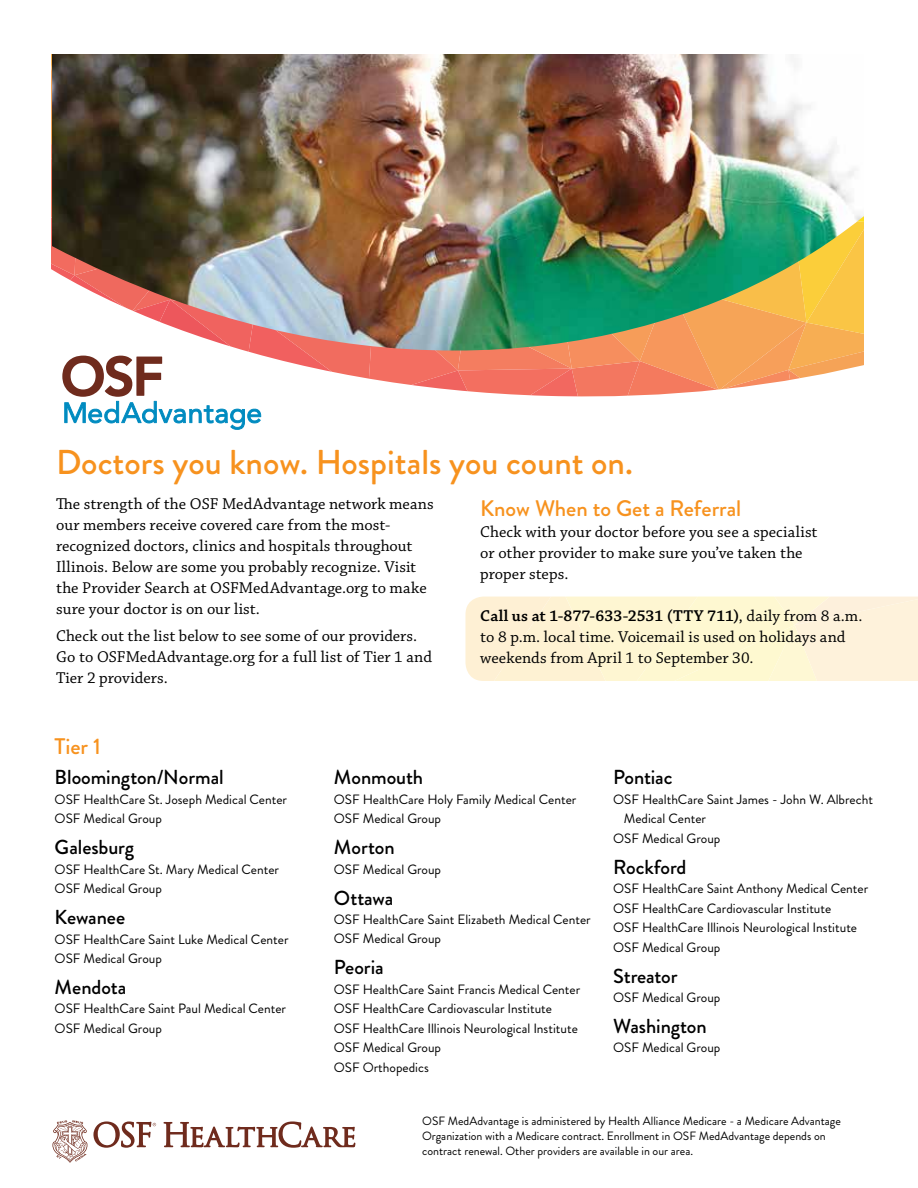
<style>
.page{position:relative;width:918px;height:1188px;background:#fff}
.page>*{position:absolute;margin:0;border:0;box-sizing:border-box;transform-origin:0 0}
.t1{font:500 34.5px "Brandon Grotesque";color:#f7921e}
.t2{font:500 22.5px "Brandon Grotesque";color:#f7921e}
.t3{font:500 20.25px "Brandon Grotesque";letter-spacing:-.005em;color:#000}
.t4{font:16.5px/21px "Chaparral Pro";letter-spacing:.005em;color:#000}
.t5{font:13.5px/19.5px "Brandon Grotesque";color:#000}
.t6{font:12px/15px "Brandon Grotesque";color:#000}
.s1{font-weight:600}
</style>
<div class="page">
<div style="left:465px;top:597px;width:453px;height:84px;background:#fef6d3"></div>
<svg style="left:52px;top:1120px;width:35px;height:43px"></svg>
<svg style="left:163px;top:1121px;width:192px;height:27px"></svg>
<svg style="left:93px;top:1121px;width:63px;height:27px"></svg>
<img style="left:52px;top:54px;width:812px;height:376px">
<h1 class="t1" style="left:56px;top:438px;width:578px">Doctors you know. Hospitals you count on.</h1>
<p class="t4" style="left:56px;top:493px;width:379px">The strength of the OSF MedAdvantage network means our members receive covered care from the most&shy;recognized doctors, clinics and hospitals throughout Illinois. Below are some you probably recognize. Visit the Provider Search at OSFMedAdvantage.org to make sure your doctor is on our list.</p>
<p class="t4" style="left:56px;top:626px;width:377px">Check out the list below to see some of our providers.<br>Go to OSFMedAdvantage.org for a full list of Tier 1 and<br>Tier 2 providers.</p>
<h2 class="t2" style="left:480px;top:493px;width:263px">Know When to Get a Referral</h2>
<p class="t4" style="left:480px;top:522px;width:339px">Check with your doctor before you see a specialist or other provider to make sure you’ve taken the proper steps.</p>
<p class="t4" style="left:480px;top:606px;width:384px"><span class="s1">Call us at 1-877-633-2531 (TTY 711)</span>, daily from 8 a.m. to 8 p.m. local time. Voicemail is used on holidays and weekends from April 1 to September 30.</p>
<h2 class="t2" style="left:55px;top:730px;width:48px">Tier 1</h2>
<h3 class="t3" style="left:55px;top:764px;width:171px">Bloomington/Normal</h3>
<p class="t5" style="left:55px;top:790px;width:234px">OSF HealthCare St. Joseph Medical Center<br>OSF Medical Group</p>
<h3 class="t3" style="left:55px;top:833px;width:81px">Galesburg</h3>
<p class="t5" style="left:55px;top:860px;width:226px">OSF HealthCare St. Mary Medical Center<br>OSF Medical Group</p>
<h3 class="t3" style="left:55px;top:903px;width:72px">Kewanee</h3>
<p class="t5" style="left:55px;top:929px;width:235px">OSF HealthCare Saint Luke Medical Center<br>OSF Medical Group</p>
<h3 class="t3" style="left:55px;top:973px;width:73px">Mendota</h3>
<p class="t5" style="left:55px;top:999px;width:233px">OSF HealthCare Saint Paul Medical Center<br>OSF Medical Group</p>
<h3 class="t3" style="left:334px;top:764px;width:91px">Monmouth</h3>
<p class="t5" style="left:334px;top:790px;width:244px">OSF HealthCare Holy Family Medical Center<br>OSF Medical Group</p>
<h3 class="t3" style="left:334px;top:833px;width:62px">Morton</h3>
<p class="t5" style="left:334px;top:860px;width:109px">OSF Medical Group</p>
<h3 class="t3" style="left:334px;top:884px;width:61px">Ottawa</h3>
<p class="t5" style="left:334px;top:910px;width:258px">OSF HealthCare Saint Elizabeth Medical Center<br>OSF Medical Group</p>
<h3 class="t3" style="left:334px;top:953px;width:51px">Peoria</h3>
<p class="t5" style="left:334px;top:980px;width:248px">OSF HealthCare Saint Francis Medical Center OSF HealthCare Cardiovascular Institute OSF HealthCare Illinois Neurological Institute OSF Medical Group<br>OSF Orthopedics</p>
<h3 class="t3" style="left:613px;top:764px;width:61px">Pontiac</h3>
<p class="t5" style="left:613px;top:790px;width:261px">OSF HealthCare Saint James - John W. Albrecht</p>
<p class="t5" style="left:624px;top:809px;width:84px">Medical Center</p>
<p class="t5" style="left:613px;top:829px;width:109px">OSF Medical Group</p>
<h3 class="t3" style="left:613px;top:853px;width:75px">Rockford</h3>
<p class="t5" style="left:613px;top:879px;width:257px">OSF HealthCare Saint Anthony Medical Center OSF HealthCare Cardiovascular Institute<br>OSF HealthCare Illinois Neurological Institute OSF Medical Group</p>
<h3 class="t3" style="left:613px;top:962px;width:66px">Streator</h3>
<p class="t5" style="left:613px;top:988px;width:109px">OSF Medical Group</p>
<h3 class="t3" style="left:613px;top:1012px;width:95px">Washington</h3>
<p class="t5" style="left:613px;top:1038px;width:109px">OSF Medical Group</p>
<p class="t6" style="left:422px;top:1114px;width:420px">OSF MedAdvantage is administered by Health Alliance Medicare - a Medicare Advantage<br>Organization with a Medicare contract. Enrollment in OSF MedAdvantage depends on contract renewal. Other providers are available in our area.</p>
</div>
